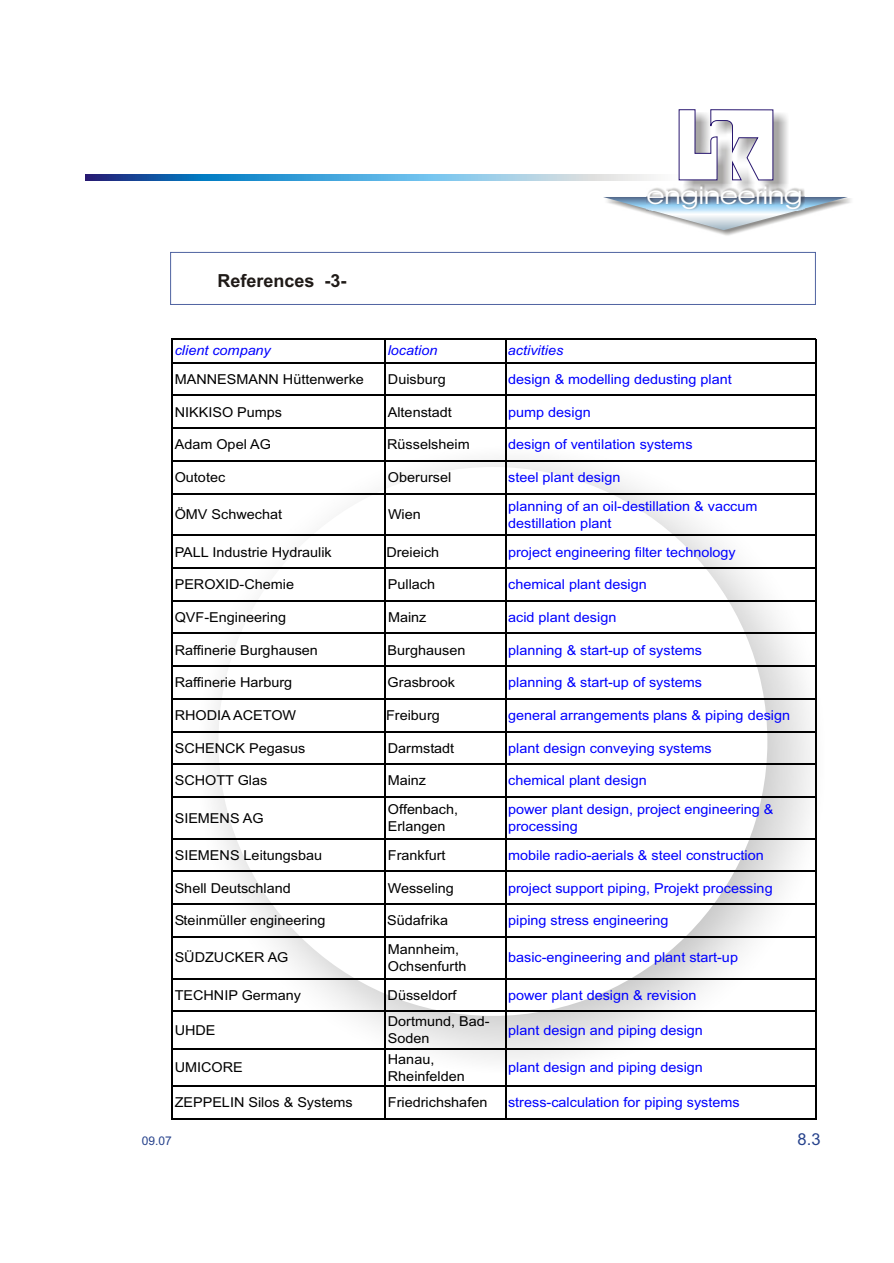
<style>
.page{position:relative;width:894px;height:1263px;background:#fff}
.page>*{position:absolute;margin:0;border:0;box-sizing:border-box;transform-origin:0 0}
.t1{font:24.6px "Avant Garde Bk BT";color:#fff;scale:1.18 1}
.t2{font:700 18px "Arial";color:#1f1a17}
.t3{font:16.5px "Arial";color:#26428c}
.t4{font:13.65px/28.7px "Arial";color:#00f;scale:1.05 1}
.t5{font:13.65px/28.7px "Arial";color:#000;scale:1.05 1}
.t6{font:italic 13.65px "Arial";color:#00f;scale:1.05 1}
.t7{font:12px "Arial";color:#26428c}
</style>
<div class="page">
<img style="left:196px;top:445px;width:621px;height:631px">
<div style="left:218px;top:467px;width:549px;height:549px;background:#fff;border-radius:50%"></div>
<div style="left:170px;top:252px;width:646px;height:53px;border:1px solid #4f63a1"></div>
<svg style="left:85px;top:175px;width:569px;height:5px;background:#65a4d1"></svg>
<img style="left:684px;top:113px;width:104px;height:71px">
<svg style="left:678px;top:109px;width:96px;height:72px"></svg>
<svg style="left:603px;top:197px;width:245px;height:33px"></svg>
<img style="left:647px;top:184px;width:157px;height:26px">
<hr style="left:171px;top:338px;width:2px;height:25px;background:#000">
<svg style="left:385px;top:339px;width:1px;height:23px"></svg>
<svg style="left:505px;top:339px;width:1px;height:23px"></svg>
<svg style="left:815px;top:339px;width:1px;height:23px"></svg>
<hr style="left:173px;top:338px;width:643px;height:1px;background:#000">
<hr style="left:171px;top:362px;width:2px;height:757px;background:#000">
<hr style="left:385px;top:363px;width:1px;height:756px;background:#000">
<hr style="left:505px;top:363px;width:1px;height:756px;background:#000">
<hr style="left:815px;top:363px;width:1px;height:756px;background:#000">
<hr style="left:173px;top:362px;width:643px;height:1px;background:#000">
<hr style="left:173px;top:395px;width:643px;height:1px;background:#000">
<hr style="left:173px;top:428px;width:643px;height:1px;background:#000">
<hr style="left:173px;top:460px;width:643px;height:1px;background:#000">
<hr style="left:173px;top:493px;width:643px;height:1px;background:#000">
<hr style="left:173px;top:535px;width:643px;height:1px;background:#000">
<hr style="left:173px;top:567px;width:643px;height:2px;background:#000">
<hr style="left:173px;top:600px;width:643px;height:1px;background:#000">
<hr style="left:173px;top:633px;width:643px;height:1px;background:#000">
<hr style="left:173px;top:666px;width:643px;height:1px;background:#000">
<hr style="left:173px;top:698px;width:643px;height:1px;background:#000">
<hr style="left:173px;top:731px;width:643px;height:1px;background:#000">
<hr style="left:173px;top:764px;width:643px;height:1px;background:#000">
<hr style="left:173px;top:796px;width:643px;height:2px;background:#000">
<hr style="left:173px;top:838px;width:643px;height:1px;background:#000">
<hr style="left:173px;top:871px;width:643px;height:1px;background:#000">
<hr style="left:173px;top:903px;width:643px;height:2px;background:#000">
<hr style="left:173px;top:936px;width:643px;height:1px;background:#000">
<hr style="left:173px;top:978px;width:643px;height:1px;background:#000">
<hr style="left:173px;top:1011px;width:643px;height:1px;background:#000">
<hr style="left:173px;top:1048px;width:643px;height:1px;background:#000">
<hr style="left:173px;top:1086px;width:643px;height:1px;background:#000">
<hr style="left:173px;top:1118px;width:643px;height:1px;background:#000">
<h2 class="t2" style="left:217px;top:274px;width:131px">References -3-</h2>
<h1 class="t1" style="left:647px;top:186px;width:133px">engineering</h1>
<p class="t6" style="left:175px;top:346px;width:93px">client company</p>
<p class="t6" style="left:388px;top:346px;width:49px">location</p>
<p class="t6" style="left:508px;top:346px;width:54px">activities</p>
<p class="t5" style="left:175px;top:366px;width:182px">MANNESMANN Hüttenwerke</p>
<p class="t5" style="left:388px;top:366px;width:56px">Duisburg</p>
<p class="t5" style="left:175px;top:399px;width:104px">NIKKISO Pumps</p>
<p class="t5" style="left:388px;top:399px;width:62px">Altenstadt</p>
<p class="t5" style="left:175px;top:432px;width:93px">Adam Opel AG</p>
<p class="t5" style="left:387px;top:432px;width:80px">Rüsselsheim</p>
<p class="t5" style="left:175px;top:464px;width:50px">Outotec</p>
<p class="t5" style="left:388px;top:464px;width:62px">Oberursel</p>
<p class="t5" style="left:175px;top:501px;width:104px">ÖMV Schwechat</p>
<p class="t5" style="left:388px;top:501px;width:33px">Wien</p>
<p class="t5" style="left:175px;top:539px;width:151px">PALL Industrie Hydraulik</p>
<p class="t5" style="left:386px;top:539px;width:52px">Dreieich</p>
<p class="t5" style="left:175px;top:571px;width:115px">PEROXID-Chemie</p>
<p class="t5" style="left:388px;top:571px;width:47px">Pullach</p>
<p class="t5" style="left:175px;top:604px;width:108px">QVF-Engineering</p>
<p class="t5" style="left:388px;top:604px;width:38px">Mainz</p>
<p class="t5" style="left:175px;top:637px;width:138px">Raffinerie Burghausen</p>
<p class="t5" style="left:388px;top:637px;width:76px">Burghausen</p>
<p class="t5" style="left:175px;top:669px;width:113px">Raffinerie Harburg</p>
<p class="t5" style="left:388px;top:669px;width:66px">Grasbrook</p>
<p class="t5" style="left:175px;top:702px;width:117px">RHODIA ACETOW</p>
<p class="t5" style="left:386px;top:702px;width:53px">Freiburg</p>
<p class="t5" style="left:175px;top:735px;width:126px">SCHENCK Pegasus</p>
<p class="t5" style="left:388px;top:735px;width:64px">Darmstadt</p>
<p class="t5" style="left:175px;top:768px;width:90px">SCHOTT Glas</p>
<p class="t5" style="left:388px;top:768px;width:69px">Mainz<br>Offenbach,</p>
<p class="t5" style="left:175px;top:805px;width:86px">SIEMENS AG</p>
<p class="t5" style="left:388px;top:813px;width:56px">Erlangen</p>
<p class="t5" style="left:175px;top:842px;width:142px">SIEMENS Leitungsbau</p>
<p class="t5" style="left:388px;top:842px;width:56px">Frankfurt</p>
<p class="t5" style="left:175px;top:875px;width:112px">Shell Deutschland</p>
<p class="t5" style="left:388px;top:875px;width:65px">Wesseling</p>
<p class="t5" style="left:175px;top:907px;width:145px">Steinmüller engineering</p>
<p class="t5" style="left:387px;top:907px;width:70px">Südafrika<br>Mannheim,</p>
<p class="t4" style="left:508px;top:366px;width:215px">design &amp; modelling dedusting plant</p>
<p class="t4" style="left:508px;top:399px;width:80px">pump design</p>
<p class="t4" style="left:508px;top:432px;width:177px">design of ventilation systems</p>
<p class="t4" style="left:508px;top:464px;width:239px">steel plant design<br>planning of an oil-destillation &amp; vaccum</p>
<p class="t4" style="left:508px;top:510px;width:218px">destillation plant<br>project engineering filter technology</p>
<p class="t4" style="left:508px;top:571px;width:134px">chemical plant design</p>
<p class="t4" style="left:508px;top:604px;width:105px">acid plant design</p>
<p class="t4" style="left:508px;top:637px;width:186px">planning &amp; start-up of systems</p>
<p class="t4" style="left:508px;top:669px;width:186px">planning &amp; start-up of systems</p>
<p class="t4" style="left:508px;top:702px;width:270px">general arrangements plans &amp; piping design</p>
<p class="t4" style="left:508px;top:735px;width:195px">plant design conveying systems</p>
<p class="t4" style="left:508px;top:768px;width:254px">chemical plant design<br>power plant design, project engineering &amp;</p>
<p class="t4" style="left:508px;top:813px;width:245px">processing<br>mobile radio-aerials &amp; steel construction</p>
<p class="t4" style="left:508px;top:875px;width:253px">project support piping, Projekt processing</p>
<p class="t4" style="left:508px;top:907px;width:154px">piping stress engineering</p>
<p class="t4" style="left:508px;top:945px;width:220px">basic-engineering and plant start-up</p>
<p class="t4" style="left:508px;top:982px;width:181px">power plant design &amp; revision</p>
<p class="t4" style="left:508px;top:1017px;width:187px">plant design and piping design</p>
<p class="t4" style="left:508px;top:1054px;width:187px">plant design and piping design</p>
<p class="t4" style="left:508px;top:1089px;width:222px">stress-calculation for piping systems</p>
<p class="t5" style="left:175px;top:945px;width:110px">SÜDZUCKER AG</p>
<p class="t5" style="left:388px;top:953px;width:76px">Ochsenfurth</p>
<p class="t5" style="left:175px;top:982px;width:122px">TECHNIP Germany</p>
<p class="t5" style="left:388px;top:983px;width:99px;line-height:26.7px">Düsseldorf<br>Dortmund, Bad-</p>
<p class="t5" style="left:175px;top:1017px;width:40px">UHDE</p>
<p class="t5" style="left:388px;top:1030px;width:46px;line-height:20.5px">Soden<br>Hanau,</p>
<p class="t5" style="left:175px;top:1054px;width:66px">UMICORE</p>
<p class="t5" style="left:388px;top:1063px;width:75px">Rheinfelden</p>
<p class="t5" style="left:175px;top:1089px;width:171px">ZEPPELIN Silos &amp; Systems</p>
<p class="t5" style="left:388px;top:1089px;width:96px">Friedrichshafen</p>
<p class="t7" style="left:142px;top:1136px;width:32px">09.07</p>
<p class="t3" style="left:798px;top:1133px;width:24px">8.3</p>
</div>
